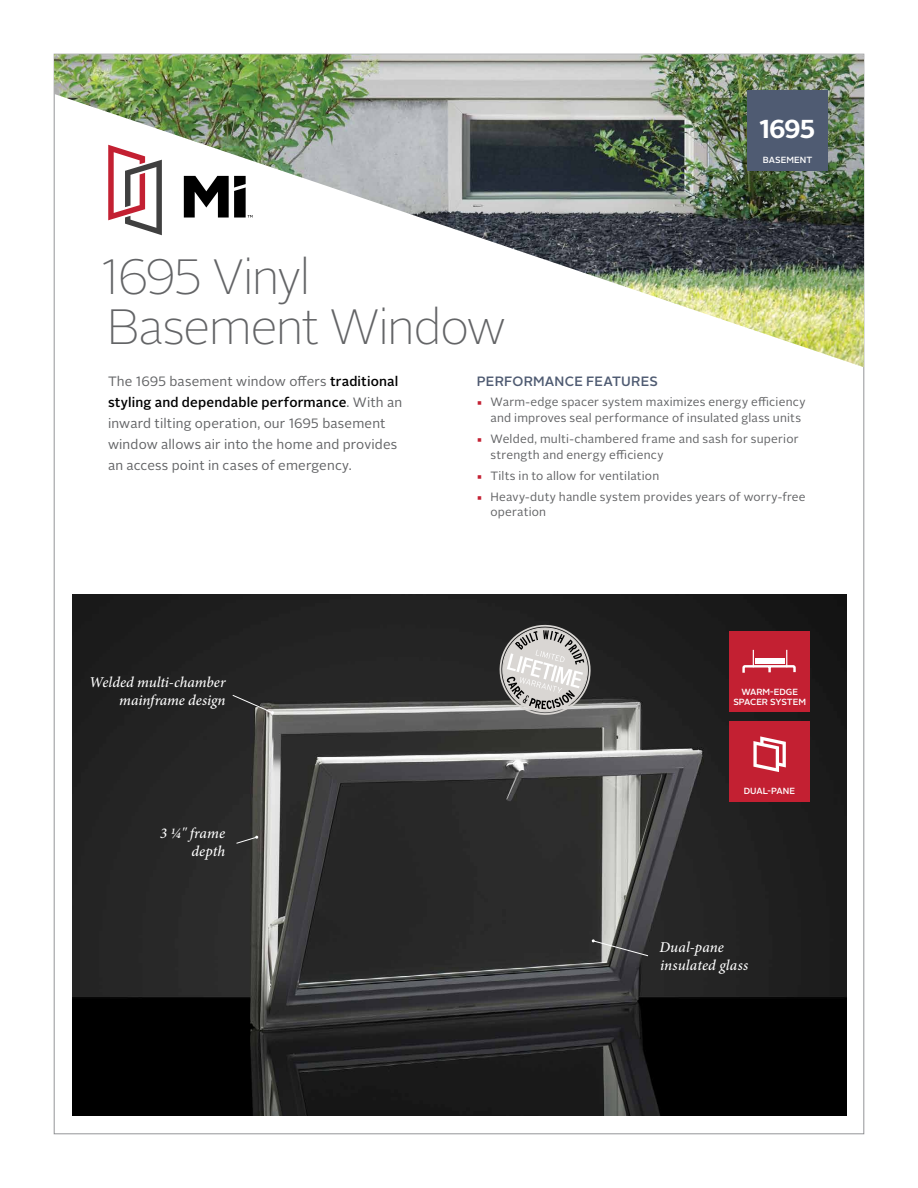
<style>
.page{position:relative;width:918px;height:1188px;background:#fff}
.page>*{position:absolute;margin:0;border:0;box-sizing:border-box;transform-origin:0 0}
.t1{font:100 49.5px/49.5px "Alright Sans";letter-spacing:-.04em;color:#636466}
.t2{font:700 25.95px "Alright Sans";color:#fff}
.t3{font:italic 500 15px/18px "Minion Pro";color:#fff;text-align:right}
.t4{font:13.5px/21px "Alright Sans";letter-spacing:.01em;color:#636466}
.t5{font:500 13.5px "Alright Sans";letter-spacing:.01em;color:#4f5b72}
.t6{font:12px/15.8px "Alright Sans";letter-spacing:.015em;color:#636466}
.t7{font:500 8.85px/9.8px "Alright Sans";letter-spacing:-.005em;color:#fff;text-align:center}
.s1{font-weight:500;color:#000}
.s2{font-family:"Minion Pro";color:#c32032}
</style>
<div class="page">
<img style="left:72px;top:594px;width:774px;height:522px">
<img style="left:54px;top:54px;width:810px;height:313px">
<div style="left:747px;top:90px;width:81px;height:81px;background:#4f5b72"></div>
<svg style="left:236px;top:836px;width:22px;height:8px"></svg>
<svg style="left:592px;top:939px;width:57px;height:18px"></svg>
<svg style="left:232px;top:694px;width:42px;height:20px"></svg>
<svg style="left:497px;top:619px;width:96px;height:100px;background:#979694"></svg>
<div style="left:729px;top:721px;width:81px;height:81px;background:#c32032"></div>
<svg style="left:753px;top:736px;width:33px;height:36px"></svg>
<div style="left:729px;top:631px;width:81px;height:81px;background:#c32032"></div>
<svg style="left:742px;top:650px;width:54px;height:23px"></svg>
<div style="left:755px;top:659px;width:30px;height:5px;background:#fff"></div>
<h1 class="t1" style="left:100px;top:253px;width:408px">1695 Vinyl<br>Basement Window</h1>
<h2 class="t2" style="left:760px;top:111px;width:57px">1695</h2>
<p class="t7" style="left:763px;top:155px;width:51px">BASEMENT</p>
<p class="t4" style="left:108px;top:371px;width:296px">The 1695 basement window offers <span class="s1">traditional styling and dependable performance</span>. With an inward tilting operation, our 1695 basement window allows air into the home and provides an access point in cases of emergency.</p>
<p class="t5" style="left:477px;top:372px;width:182px">PERFORMANCE FEATURES</p>
<p class="t6" style="left:490px;top:394px;width:316px;text-indent:-14px"><span class="s2">■</span> Warm-edge spacer system maximizes energy efficiency and improves seal performance of insulated glass units</p>
<p class="t6" style="left:490px;top:431px;width:310px;text-indent:-14px"><span class="s2">■</span> Welded, multi-chambered frame and sash for superior strength and energy efficiency</p>
<p class="t6" style="left:477px;top:468px;width:184px"><span class="s2">■</span> Tilts in to allow for ventilation</p>
<p class="t6" style="left:490px;top:489px;width:317px;text-indent:-14px"><span class="s2">■</span> Heavy-duty handle system provides years of worry-free operation</p>
<p class="t3" style="left:89px;top:673px;width:138px">Welded multi-chamber mainframe design</p>
<p class="t3" style="left:160px;top:824px;width:67px">3 1/4" frame depth</p>
<p class="t7" style="left:733px;top:687px;width:74px">WARM-EDGE<br>SPACER SYSTEM</p>
<p class="t7" style="left:744px;top:786px;width:53px">DUAL-PANE</p>
<p class="t3" style="left:659px;top:939px;width:90px;text-align:left">Dual-pane insulated glass</p>
</div>
